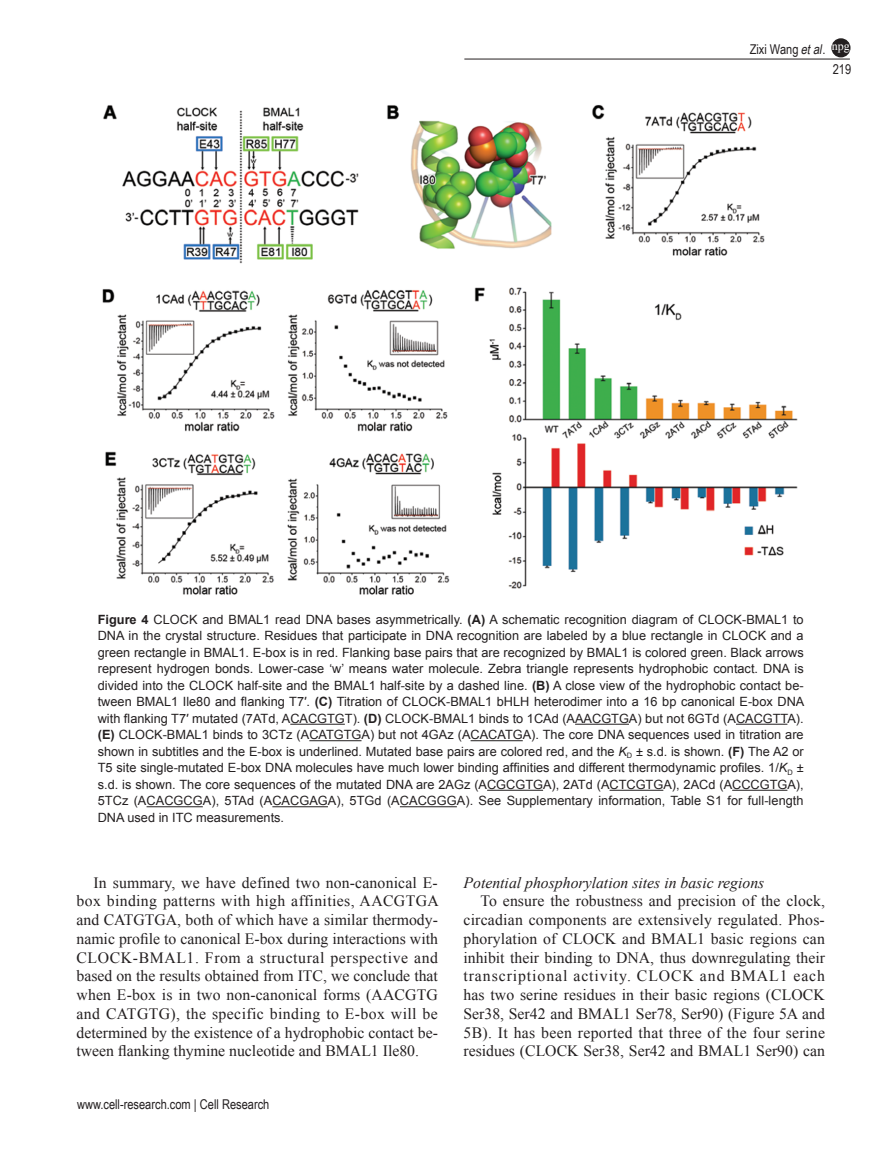
<style>
.page{position:relative;width:893px;height:1170px;background:#fff}
.page>*{position:absolute;margin:0;border:0;box-sizing:border-box;transform-origin:0 0}
.t1{font:15.75px/18.8px "Times New Roman PSMT2";color:#231f20;text-align:justify}
.t2{font:15.75px "Times New Roman";color:#231f20}
.t3{font:italic 15.75px "Times New Roman";color:#231f20}
.t4{font:13.5px "Arial Narrow";color:#231f20}
.t5{font:12.75px/16.5px "Arial";color:#231f20;text-align:justify}
.t6{font:12.75px "Arial MT2";color:#231f20}
.t7{font:12px "Times New Roman PSMT2";color:#fff}
.s1{font-style:italic}
.s2{font-family:"Arial";font-weight:700}
.s3{font-family:"Arial"}
.s4{font-weight:700}
.s5{font-family:"Arial MT2"}
</style>
<div class="page">
<hr style="left:464px;top:59px;width:386px;height:1px;background:#231f20">
<div style="left:832px;top:39px;width:18px;height:18px;background:#231f20;border-radius:50%"></div>
<div style="left:831px;top:38px;width:19px;height:19px;border:2px solid #231f20;border-radius:50%"></div>
<hr style="left:290px;top:723px;width:55px;height:1px;background:#231f20">
<hr style="left:575px;top:723px;width:54px;height:1px;background:#231f20">
<hr style="left:736px;top:723px;width:51px;height:1px;background:#231f20">
<hr style="left:309px;top:740px;width:52px;height:1px;background:#231f20">
<hr style="left:471px;top:740px;width:52px;height:1px;background:#231f20">
<hr style="left:487px;top:789px;width:56px;height:1px;background:#231f20">
<hr style="left:609px;top:789px;width:54px;height:1px;background:#231f20">
<hr style="left:732px;top:789px;width:55px;height:1px;background:#231f20">
<hr style="left:147px;top:806px;width:56px;height:1px;background:#231f20">
<hr style="left:272px;top:806px;width:56px;height:1px;background:#231f20">
<hr style="left:400px;top:806px;width:57px;height:1px;background:#231f20">
<img style="left:102px;top:105px;width:696px;height:490px">
<p class="t7" style="left:832px;top:38px;width:19px">npg</p>
<p class="t4" style="left:750px;top:40px;width:77px">Zixi Wang <span class="s1">etal</span>.</p>
<p class="t4" style="left:833px;top:59px;width:20px">219</p>
<p class="t6" style="left:98px;top:611px;width:707px"><span class="s2">Figure 4</span> <span class="s3">CLOCK and BMAL1 read DNA bases asymmetrically.</span> <span class="s2">(A)</span> A schematic recognition diagram of CLOCK-BMAL1 to</p>
<p class="t5" style="left:98px;top:627px;width:707px">DNA in the crystal structure. Residues that participate in DNA recognition are labeled by a blue rectangle in CLOCK and a green rectangle in BMAL1. E-box is in red. Flanking base pairs that are recognized by BMAL1 is colored green. Black arrows represent hydrogen bonds. Lower-case ‘w’ means water molecule. Zebra triangle represents hydrophobic contact. DNA is divided into the CLOCK half-site and the BMAL1 half-site by a dashed line. <span class="s4">(B)</span> A close view of the hydrophobic contact be<span class="s5">-</span></p>
<p class="t6" style="left:98px;top:693px;width:708px"><span class="s3">tween BMAL1 Ile80 and flanking T7′.</span> <span class="s2">(C)</span> Titration of CLOCK-BMAL1 bHLH heterodimer into a 16 bp canonical E-box DNA</p>
<p class="t5" style="left:98px;top:710px;width:707px">with flanking T7′ mutated (7ATd, ACACGTG<span class="s5">T).</span> <span class="s4">(D)</span> <span class="s5">CLOCK-BMAL1 binds to 1CAd (A</span>AACGTGA) but not 6GTd (ACACGTT<span class="s5">A). </span><span class="s4">(E)</span> <span class="s5">CLOCK-BMAL1 binds to 3CTz (A</span>CATGTGA) but not 4GAz (ACACATGA). The core DNA sequences used in titration are shown in subtitles and the E-box is underlined. Mutated base pairs are colored red, and the <span class="s1">K</span><sub>D</sub> <span class="s5">± s.d. is shown.</span> <span class="s4">(F)</span> The A2 or T5 site single-mutated E-box DNA molecules have much lower binding affinities and different thermodynamic profiles. 1/<span class="s1">K</span><sub>D</sub> <span class="s5">± </span>s.d. is shown. The core sequences of the mutated DNA are 2AGz (ACGCGTGA), 2ATd (ACTCGTGA), 2ACd (ACCCGTGA), 5TCz (ACACGCGA), 5TAd (ACACGAGA), 5TGd (ACACGGGA). See Supplementary information, Table S1 for full-length DNA used in ITC measurements.</p>
<p class="t1" style="left:77px;top:872px;width:364px;text-indent:17px">In summary, we have defined two non-canonical E&shy;box binding patterns with high affinities, AACGTGA and CATGTGA, both of which have a similar thermody-</p>
<p class="t2" style="left:77px;top:928px;width:363px">namic profile to canonical E-box during interactions with</p>
<p class="t1" style="left:77px;top:947px;width:363px">CLOCK-BMAL1. From a structural perspective and based on the results obtained from ITC, we conclude that when E-box is in two non-canonical forms (AACGTG and CATGTG), the specific binding to E-box will be determined by the existence of a hydrophobic contact be-</p>
<p class="t2" style="left:77px;top:1040px;width:344px">tween flanking thymine nucleotide and BMAL1 Ile80.</p>
<p class="t4" style="left:77px;top:1094px;width:194px">www.cell-research.com | Cell Research</p>
<p class="t3" style="left:463px;top:871px;width:302px">Potential phosphorylation sites in basic regions</p>
<p class="t1" style="left:463px;top:891px;width:363px;text-indent:17px">To ensure the robustness and precision of the clock, circadian components are extensively regulated. Phos&shy;phorylation of CLOCK and BMAL1 basic regions can inhibit their binding to DNA, thus downregulating their transcriptional activity. CLOCK and BMAL1 each has two serine residues in their basic regions (CLOCK Ser38, Ser42 and BMAL1 Ser78, Ser90) (Figure 5A and 5B). It has been reported that three of the four serine residues (CLOCK Ser38, Ser42 and BMAL1 Ser90) can</p>
</div>
